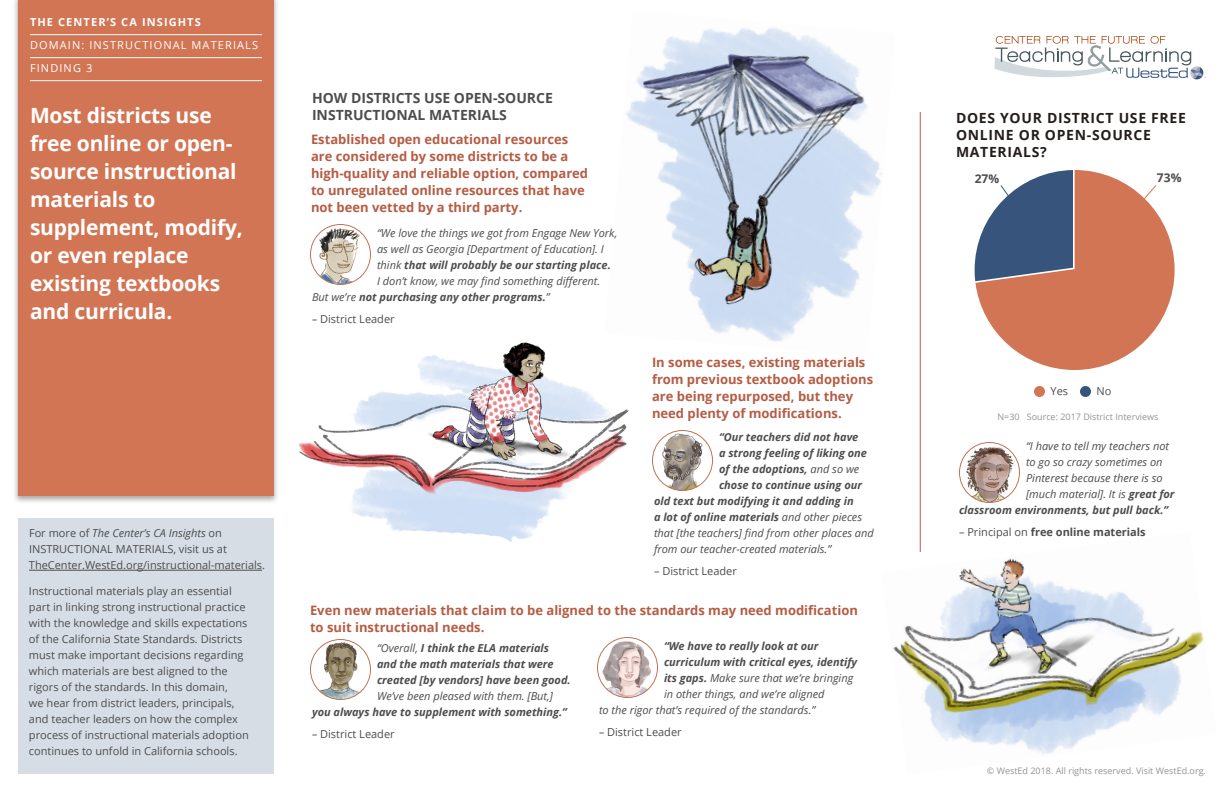
<style>
.page{position:relative;width:1224px;height:792px;background:#fff}
.page>*{position:absolute;margin:0;border:0;box-sizing:border-box;transform-origin:0 0}
.head{font:700 21px/28px "Open Sans";letter-spacing:-.01em;color:#fff}
.meta{font:700 14px/17px "Open Sans";letter-spacing:.05em;color:#241e1b}
.t1{font:700 14px/17px "Open Sans";color:#4d4d4d}
.t2{font:700 13px/17px "Open Sans";color:#b55c45}
.t3{font:700 12px "Open Sans";color:#4d4d4d}
.t4{font:11px/16px "Open Sans";color:#4d4d4d}
.t5{font:italic 700 11px "Open Sans";color:#4d4d4d}
.t6{font:italic 11px/16px "Open Sans";color:#4d4d4d}
.meta-2{font:11px "Open Sans";letter-spacing:.1em;color:#fff}
.t7{font:700 11px "Open Sans";color:#4d4d4d}
.meta-3{font:700 11px "Open Sans";letter-spacing:.1em;color:#fff}
.t8{font:9px "Open Sans";color:#949494}
.s1{font-style:italic}
.s2{font-weight:400}
.s3{font-weight:700}
</style>
<div class="page">
<img style="left:626px;top:27px;width:256px;height:315px">
<img style="left:893px;top:532px;width:311px;height:223px">
<img style="left:299px;top:339px;width:333px;height:203px">
<svg style="left:310px;top:640px;width:60px;height:60px"></svg>
<img style="left:314px;top:640px;width:51px;height:60px">
<div style="left:310px;top:639px;width:61px;height:61px;border:1px solid #be7457;border-radius:50%"></div>
<svg style="left:598px;top:638px;width:60px;height:60px"></svg>
<img style="left:602px;top:638px;width:53px;height:60px">
<div style="left:597px;top:637px;width:61px;height:61px;border:1px solid #be7457;border-radius:50%"></div>
<img style="left:310px;top:224px;width:60px;height:60px;border-radius:30px">
<div style="left:310px;top:224px;width:61px;height:61px;border:1px solid #be7457;border-radius:50%"></div>
<img style="left:653px;top:430px;width:59px;height:60px">
<div style="left:652px;top:430px;width:61px;height:61px;border:1px solid #be7457;border-radius:50%"></div>
<svg style="left:960px;top:442px;width:60px;height:60px"></svg>
<img style="left:960px;top:442px;width:55px;height:60px">
<div style="left:959px;top:442px;width:61px;height:61px;border:1px solid #be7457;border-radius:50%"></div>
<svg style="left:975px;top:170px;width:200px;height:200px;fill:#d27554"></svg>
<svg style="left:975px;top:170px;width:98px;height:111px"></svg>
<svg style="left:1136px;top:184px;width:21px;height:24px"></svg>
<div style="left:1034px;top:386px;width:11px;height:11px;background:#d27554;border-radius:50%"></div>
<div style="left:1080px;top:386px;width:11px;height:11px;background:#37557c;border-radius:50%"></div>
<hr style="left:920px;top:112px;width:1px;height:440px;background:#b55c45">
<svg style="left:995px;top:36px;width:211px;height:43px"></svg>
<div style="left:12px;top:0;width:267px;height:505px;background:#000;opacity:.35"></div>
<div style="left:18px;top:0;width:256px;height:495px;background:#d27554"></div>
<hr style="left:30px;top:34px;width:232px;height:1px;background:#fff">
<hr style="left:30px;top:57px;width:232px;height:1px;background:#fff">
<hr style="left:30px;top:80px;width:232px;height:1px;background:#fff">
<div style="left:18px;top:518px;width:256px;height:256px;background:#d7dde5"></div>
<hr style="left:29px;top:570px;width:233px;height:1px;background:#4d4d4d">
<p class="meta-3" style="left:30px;top:15px;width:172px">THE CENTER’S CA INSIGHTS</p>
<p class="meta-2" style="left:30px;top:38px;width:230px">DOMAIN: INSTRUCTIONAL MATERIALS</p>
<p class="meta-2" style="left:30px;top:61px;width:64px">FINDING 3</p>
<p class="head" style="left:30px;top:101px;width:214px">Most districts use free online or open&shy;source instructional materials to supplement, modify, or even replace existing textbooks and curricula.</p>
<p class="t4" style="left:29px;top:525px;width:237px">For more of <span class="s1">The Center’s CA Insights</span> on<br>INSTRUCTIONAL MATERIALS, visit us at<br>TheCenter.WestEd.org/instructional-materials.</p>
<p class="t4" style="left:29px;top:583px;width:221px">Instructional materials play an essential part in linking strong instructional practice with the knowledge and skills expectations of the California State Standards. Districts must make important decisions regarding which materials are best aligned to the rigors of the standards. In this domain,<br>we hear from district leaders, principals, and teacher leaders on how the complex process of instructional materials adoption continues to unfold in California schools.</p>
<p class="t1" style="left:312px;top:89px;width:242px">HOW DISTRICTS USE OPEN-SOURCE<br>INSTRUCTIONAL MATERIALS</p>
<p class="t2" style="left:311px;top:130px;width:279px">Established open educational resources are considered by some districts to be a high-quality and reliable option, compared to unregulated online resources that have not been vetted by a third party.</p>
<p class="t6" style="left:377px;top:225px;width:242px">“We love the things we got from Engage New York,</p>
<p class="t6" style="left:377px;top:241px;width:228px">as well as Georgia [Department of Education]. I</p>
<p class="t5" style="left:377px;top:257px;width:235px"><span class="s2">think</span> that will probably be our starting place.</p>
<p class="t6" style="left:377px;top:273px;width:225px">I don’t know, we may find something different.</p>
<p class="t5" style="left:312px;top:289px;width:239px"><span class="s2">But we’re</span> not purchasing any other programs.<span class="s2">”</span></p>
<p class="t4" style="left:312px;top:311px;width:84px"><span class="s1">–</span> District Leader</p>
<p class="t2" style="left:652px;top:353px;width:223px">In some cases, existing materials from previous textbook adoptions are being repurposed, but they need plenty of modifications.</p>
<p class="t5" style="left:719px;top:430px;width:141px">“Our teachers did not have</p>
<p class="t5" style="left:719px;top:446px;width:150px">a strong feeling of liking one</p>
<p class="t5" style="left:719px;top:462px;width:142px">of the adoptions, <span class="s2">and so we</span></p>
<p class="t5" style="left:719px;top:478px;width:145px">chose to continue using our</p>
<p class="t5" style="left:654px;top:494px;width:201px">old text but modifying it and adding in</p>
<p class="t5" style="left:654px;top:510px;width:210px">a lot of online materials <span class="s2">and other pieces</span></p>
<p class="t6" style="left:654px;top:525px;width:221px">that [the teachers] find from other places and</p>
<p class="t6" style="left:654px;top:541px;width:179px">from our teacher-created materials.”</p>
<p class="t4" style="left:654px;top:563px;width:84px">– District Leader</p>
<p class="t2" style="left:310px;top:601px;width:549px">Even new materials that claim to be aligned to the standards may need modification to suit instructional needs.</p>
<p class="t5" style="left:377px;top:641px;width:174px"><span class="s2">“Overall,</span> I think the ELA materials</p>
<p class="t5" style="left:377px;top:657px;width:178px">and the math materials that were</p>
<p class="t5" style="left:377px;top:673px;width:195px">created [by vendors] have been good.</p>
<p class="t6" style="left:377px;top:688px;width:177px">We’ve been pleased with them. [But,]</p>
<p class="t5" style="left:312px;top:705px;width:257px">you always have to supplement with something.”</p>
<p class="t4" style="left:312px;top:726px;width:84px"><span class="s1">–</span> District Leader</p>
<p class="t5" style="left:664px;top:639px;width:156px">“We have to really look at our</p>
<p class="t5" style="left:664px;top:655px;width:195px">curriculum with critical eyes, identify</p>
<p class="t6" style="left:664px;top:670px;width:191px"><span class="s3">its gaps.</span> Make sure that we’re bringing</p>
<p class="t6" style="left:664px;top:686px;width:162px">in other things, and we’re aligned</p>
<p class="t6" style="left:599px;top:702px;width:218px">to the rigor that’s required of the standards.”</p>
<p class="t4" style="left:599px;top:724px;width:84px"><span class="s1">–</span> District Leader</p>
<p class="meta" style="left:956px;top:109px;width:231px">DOES YOUR DISTRICT USE FREE<br>ONLINE OR OPEN-SOURCE<br>MATERIALS?</p>
<p class="t3" style="left:975px;top:170px;width:26px">27%</p>
<p class="t3" style="left:1157px;top:169px;width:26px">73%</p>
<p class="t4" style="left:1051px;top:383px;width:19px">Yes</p>
<p class="t4" style="left:1097px;top:383px;width:16px">No</p>
<p class="t8" style="left:998px;top:410px;width:162px">N=30 Source: 2017 District Interviews</p>
<p class="t6" style="left:1026px;top:438px;width:150px">“I have to tell my teachers not to go so crazy sometimes on<br>Pinterest because there is so [much material]. It is <span class="s3">great for</span></p>
<p class="t5" style="left:959px;top:503px;width:211px">classroom environments, but pull back.”</p>
<p class="t7" style="left:959px;top:525px;width:188px"><span class="s2">– Principal on</span> free online materials</p>
<p class="t8" style="left:987px;top:765px;width:221px">© WestEd 2018. All rights reserved. Visit WestEd.org.</p>
</div>
